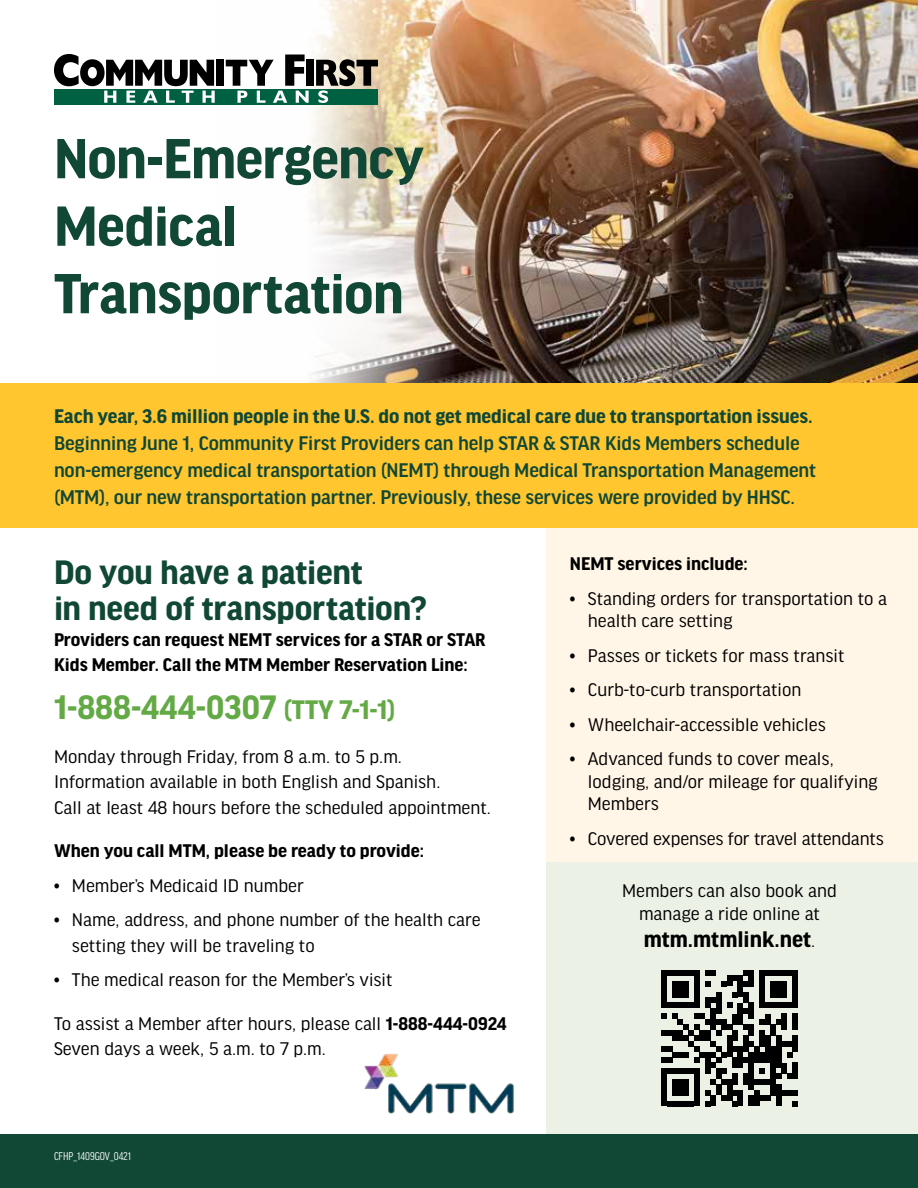
<style>
.page{position:relative;width:918px;height:1188px;background:#fff}
.page>*{position:absolute;margin:0;border:0;box-sizing:border-box;transform-origin:0 0}
.t1{font:700 60px/67.5px "Good Headline Pro";letter-spacing:-.01em;color:#104735}
.t2{font:700 36px/36px "Good Headline Pro";letter-spacing:-.005em;color:#104735}
.t3{font:700 36px "Good Headline Pro";color:#63a945}
.t4{font:700 24px "Good Headline Pro";color:#000}
.t5{font:500 21px/27px "Good Headline Pro";letter-spacing:-.005em;color:#104735}
.t6{font:700 21px "Good Headline Pro";letter-spacing:-.005em;color:#104735}
.t7{font:19.5px/25.5px "Good Headline Pro";color:#000}
.t8{font:700 19.5px/25.5px "Good Headline Pro";color:#000}
.t9{font:condensed 12px "Good Headline Pro";color:#fff}
.s1{font-size:28.5px}
.s2{font-weight:700}
.s3{font-weight:400;font-size:19.5px}
</style>
<div class="page">
<img style="left:216px;top:0;width:702px;height:383px">
<div style="left:546px;top:509px;width:372px;height:353px;background:#fff6e7"></div>
<div style="left:54px;top:89px;width:324px;height:16px;background:#006142"></div>
<div style="left:216px;top:60px;width:8px;height:26px;background:#000"></div>
<div style="left:306px;top:60px;width:8px;height:26px;background:#000"></div>
<svg style="left:54px;top:54px;width:161px;height:49px"></svg>
<svg style="left:226px;top:55px;width:83px;height:48px"></svg>
<svg style="left:316px;top:59px;width:62px;height:44px"></svg>
<div style="left:0;top:1134px;width:918px;height:54px;background:#104735"></div>
<div style="left:0;top:383px;width:918px;height:145px;background:#ffc62f"></div>
<img style="left:364px;top:1053px;width:150px;height:61px">
<div style="left:546px;top:862px;width:372px;height:272px;background:#ecf1e5"></div>
<div style="left:661px;top:970px;width:6px;height:33px;background:#000"></div>
<div style="left:672px;top:981px;width:6px;height:16px;background:#000"></div>
<div style="left:678px;top:981px;width:5px;height:16px;background:#000"></div>
<div style="left:683px;top:981px;width:6px;height:16px;background:#000"></div>
<svg style="left:667px;top:970px;width:27px;height:5px"></svg>
<div style="left:694px;top:970px;width:6px;height:33px;background:#000"></div>
<div style="left:738px;top:975px;width:5px;height:22px;background:#000"></div>
<svg style="left:705px;top:970px;width:44px;height:16px"></svg>
<div style="left:749px;top:970px;width:5px;height:16px;background:#000"></div>
<div style="left:760px;top:970px;width:5px;height:33px;background:#000"></div>
<div style="left:770px;top:981px;width:6px;height:16px;background:#000"></div>
<div style="left:776px;top:981px;width:5px;height:16px;background:#000"></div>
<div style="left:781px;top:981px;width:6px;height:16px;background:#000"></div>
<svg style="left:765px;top:970px;width:27px;height:5px"></svg>
<div style="left:792px;top:970px;width:6px;height:33px;background:#000"></div>
<svg style="left:661px;top:992px;width:137px;height:114px"></svg>
<h1 class="t1" style="left:54px;top:127px;width:372px">Non-Emergency<br>Medical<br>Transportation</h1>
<p class="t6" style="left:54px;top:406px;width:760px">Each year, 3.6 million people in the U.S. do not get medical care due to transportation issues.</p>
<p class="t5" style="left:54px;top:430px;width:764px">Beginning June 1, Community First Providers can help STAR &amp; STAR Kids Members schedule non-emergency medical transportation (NEMT) through Medical Transportation Management (MTM), our new transportation partner. Previously, these services were provided by HHSC.</p>
<h2 class="t2" style="left:54px;top:556px;width:375px">Do you have a patient<br>in need of transportation?</h2>
<p class="t8" style="left:54px;top:627px;width:433px">Providers can request NEMT services for a STAR or STAR<br>Kids Member. Call the MTM Member Reservation Line:</p>
<h2 class="t3" style="left:54px;top:691px;width:343px">1-888-444-0307 <span class="s1">(TTY 7-1-1)</span></h2>
<p class="t7" style="left:54px;top:744px;width:438px">Monday through Friday, from 8 a.m. to 5 p.m.<br>Information available in both English and Spanish.<br>Call at least 48 hours before the scheduled appointment.</p>
<p class="t8" style="left:54px;top:839px;width:372px">When you call MTM, please be ready to provide:</p>
<p class="t7" style="left:54px;top:873px;width:251px">• Member’s Medicaid ID number</p>
<p class="t7" style="left:72px;top:908px;width:410px;text-indent:-18px">• Name, address, and phone number of the health care setting they will be traveling to</p>
<p class="t7" style="left:54px;top:968px;width:340px">• The medical reason for the Member’s visit</p>
<p class="t7" style="left:54px;top:1011px;width:454px">To assist a Member after hours, please call <span class="s2">1-888-444-0924<br></span>Seven days a week, 5 a.m. to 7 p.m.</p>
<p class="t9" style="left:54px;top:1151px;width:79px">CFHP_1409GOV_0421</p>
<p class="t8" style="left:570px;top:551px;width:180px">NEMT services include:</p>
<p class="t7" style="left:588px;top:587px;width:301px;line-height:22.5px;text-indent:-18px">• Standing orders for transportation to a health care setting</p>
<p class="t7" style="left:570px;top:643px;width:276px">• Passes or tickets for mass transit</p>
<p class="t7" style="left:570px;top:677px;width:233px">• Curb-to-curb transportation</p>
<p class="t7" style="left:570px;top:712px;width:257px">• Wheelchair-accessible vehicles</p>
<p class="t7" style="left:588px;top:748px;width:291px;line-height:22.5px;text-indent:-18px">• Advanced funds to cover meals, lodging, and/or mileage for qualifying<br>Members</p>
<p class="t7" style="left:570px;top:826px;width:315px">• Covered expenses for travel attendants</p>
<p class="t7" style="left:622px;top:880px;width:216px;line-height:22.5px;text-align:center">Members can also book and manage a ride online at</p>
<p class="t4" style="left:644px;top:927px;width:173px">mtm.mtmlink.net<span class="s3">.</span></p>
</div>
